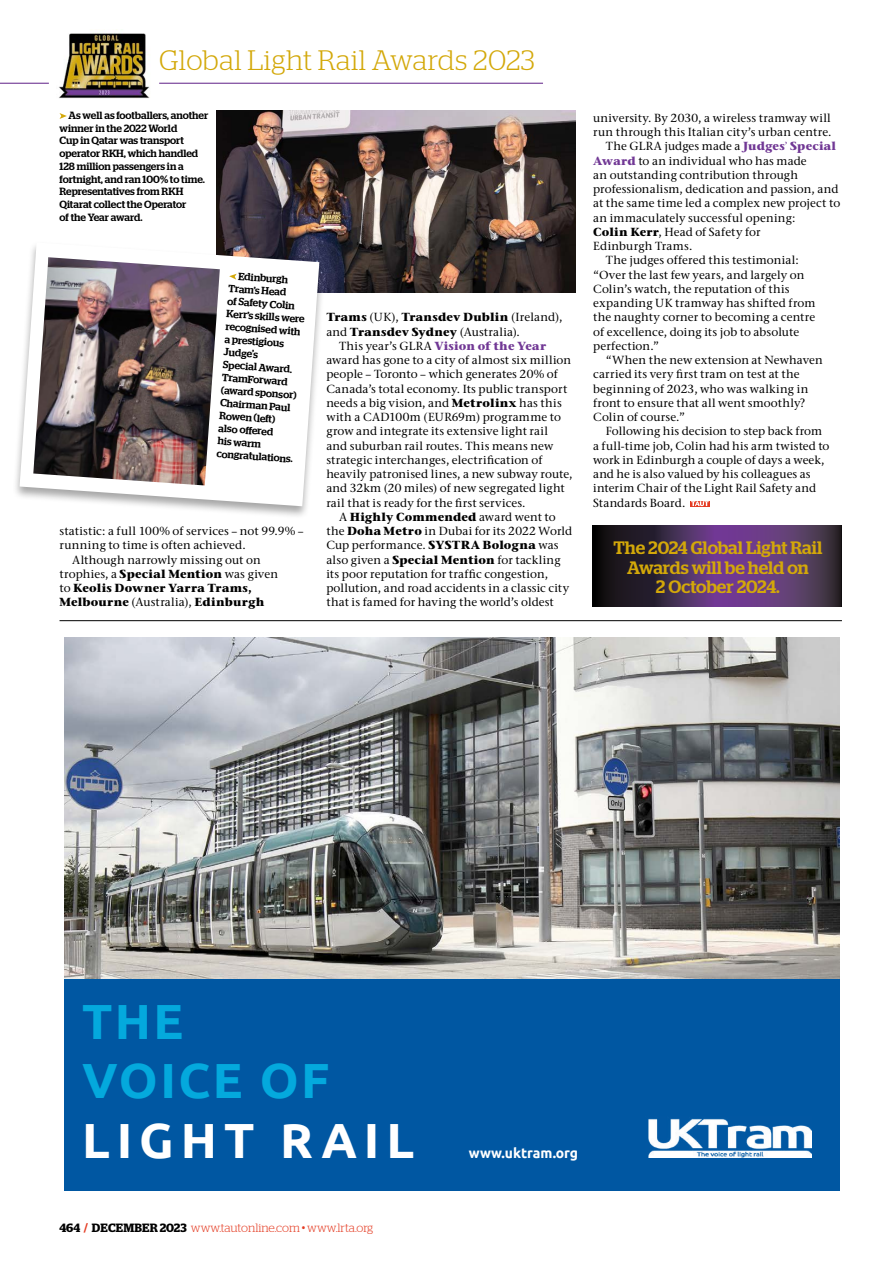
<style>
.page{position:relative;width:893px;height:1263px;background:#fff}
.page>*{position:absolute;margin:0;border:0;box-sizing:border-box;transform-origin:0 0}
.t1{font:700 49.35px/59.2px "Ubuntu";letter-spacing:.05em;color:#04a9dd}
.t2{font:700 49.35px "Ubuntu";letter-spacing:.14em;color:#fff}
.t3{font:300 28.05px "Stag";letter-spacing:.015em;color:#d3a809}
.t4{font:500 18px/19.5px "Stag";color:#d3a809;text-align:center}
.t5{font:700 13.95px "Ubuntu";color:#fff}
.t6{font:300 12px "Stag";color:#e43b22}
.t7{font:500 11.7px/14.2px "Stone Ser ITC Std";letter-spacing:.01em;color:#000}
.t8{font:700 11.7px/14.2px "Stone Ser ITC Std";letter-spacing:.015em;color:#000}
.t9{font:500 10.5px/12.8px "Stag";color:#000}
.s1{font-weight:700}
.s2{font-weight:500}
.s3{font-weight:700;color:#713895}
.s4{font-family:"Minion Pro";font-weight:400;color:#713895}
.s5{font-weight:600;color:#000}
.s6{font-weight:600}
</style>
<div class="page">
<img style="left:64px;top:638px;width:775px;height:341px">
<div style="left:64px;top:979px;width:775px;height:212px;background:#0057a2"></div>
<img style="left:648px;top:1118px;width:163px;height:40px">
<hr style="left:0;top:83px;width:49px;height:1px;background:#713895">
<hr style="left:159px;top:83px;width:384px;height:1px;background:#713895">
<img style="left:59px;top:29px;width:91px;height:70px">
<hr style="left:60px;top:620px;width:782px;height:1px;background:#000">
<div style="left:690px;top:501px;width:19px;height:6px;background:#e43b22"></div>
<svg style="left:691px;top:501px;width:18px;height:5px"></svg>
<img style="left:216px;top:111px;width:359px;height:182px">
<div style="left:12px;top:241px;width:315px;height:278px;background:#000;opacity:.35"></div>
<svg style="left:20px;top:242px;width:299px;height:264px"></svg>
<img style="left:33px;top:257px;width:187px;height:228px">
<svg style="left:229px;top:274px;width:8px;height:6px"></svg>
<svg style="left:60px;top:113px;width:7px;height:6px"></svg>
<svg style="left:592px;top:525px;width:250px;height:82px;background:#482e58"></svg>
<h2 class="t3" style="left:159px;top:44px;width:377px">Global Light Rail Awards 2023</h2>
<p class="t9" style="left:60px;top:109px;width:150px;text-indent:9px">As well as footballers, another winner in the 2022 World<br>Cup in Qatar was transport operator RKH, which handled<br>128 million passengers in a fortnight, and ran 100% to time.<br>Representatives from RKH<br>Qitarat collect the Operator<br>of the Year award.</p>
<p class="t9" style="left:230px;top:269px;width:80px;text-indent:9px;rotate:4deg">Edinburgh<br>Tram’s Head<br>of Safety Colin<br>Kerr’s skills were recognised with a prestigious<br>Judge’s<br>Special Award.<br>TramForward (award sponsor)<br>Chairman Paul<br>Rowen (left )<br>also off ered<br>his warm congratulations.</p>
<p class="t7" style="left:60px;top:524px;width:246px">statistic: a full 100% of services – not 99.9% –</p>
<p class="t7" style="left:60px;top:538px;width:188px">running to time is often achieved.</p>
<p class="t7" style="left:72px;top:552px;width:190px">Although narrowly missing out on</p>
<p class="t7" style="left:60px;top:567px;width:220px">trophies, a <span class="s1">Special Mention</span> was given</p>
<p class="t8" style="left:60px;top:581px;width:194px"><span class="s2">to</span> Keolis Downer Yarra Trams,</p>
<p class="t8" style="left:60px;top:595px;width:206px">Melbourne <span class="s2">(Australia),</span> Edinburgh</p>
<p class="t8" style="left:326px;top:310px;width:238px">Trams <span class="s2">(UK),</span> Transdev Dublin <span class="s2">(Ireland), and</span> Transdev Sydney <span class="s2">(Australia).</span></p>
<p class="t7" style="left:326px;top:339px;width:248px;text-indent:13px">This year’s GLRA <span class="s3">Vision of the Year </span>award has gone to a city of almost six million people – Toronto – which generates 20% of Canada’s total economy. Its public transport needs a big vision, and <span class="s1">Metrolinx</span> has this with a CAD100m (EUR69m) programme to grow and integrate its extensive light rail<br>and suburban rail routes. This means new strategic interchanges, electrification of heavily patronised lines, a new subway route, and 32km (20 miles) of new segregated light rail that is ready for the first services.</p>
<p class="t7" style="left:326px;top:510px;width:247px;text-indent:13px">A <span class="s1">Highly Commended</span> award went to the <span class="s1">Doha Metro</span> in Dubai for its 2022 World Cup performance. <span class="s1">SYSTRA Bologna</span> was also given a <span class="s1">Special Mention</span> for tackling its poor reputation for traffic congestion, pollution, and road accidents in a classic city that is famed for having the world’s oldest</p>
<p class="t7" style="left:593px;top:111px;width:239px">university. By 2030, a wireless tramway will</p>
<p class="t7" style="left:593px;top:125px;width:240px">run through this Italian city’s urban centre.</p>
<p class="t7" style="left:606px;top:139px;width:232px">The GLRA judges made a <span class="s3">Judges</span><span class="s4">’</span> <span class="s3">Special</span></p>
<p class="t7" style="left:593px;top:153px;width:215px"><span class="s3">Award</span> to an individual who has made</p>
<p class="t7" style="left:593px;top:168px;width:206px">an outstanding contribution through</p>
<p class="t7" style="left:593px;top:182px;width:247px">professionalism, dedication and passion, and</p>
<p class="t7" style="left:593px;top:196px;width:249px">at the same time led a complex new project to</p>
<p class="t7" style="left:593px;top:210px;width:204px">an immaculately successful opening:</p>
<p class="t7" style="left:593px;top:225px;width:169px"><span class="s1">Colin Kerr</span>, Head of Safety for</p>
<p class="t7" style="left:593px;top:239px;width:101px">Edinburgh Trams.</p>
<p class="t7" style="left:606px;top:253px;width:195px">The judges offered this testimonial:</p>
<p class="t7" style="left:593px;top:267px;width:213px">“Over the last few years, and largely on</p>
<p class="t7" style="left:593px;top:282px;width:198px">Colin’s watch, the reputation of this</p>
<p class="t7" style="left:593px;top:296px;width:224px">expanding UK tramway has shifted from</p>
<p class="t7" style="left:593px;top:310px;width:224px">the naughty corner to becoming a centre</p>
<p class="t7" style="left:593px;top:324px;width:207px">of excellence, doing its job to absolute</p>
<p class="t7" style="left:593px;top:339px;width:67px">perfection.”</p>
<p class="t7" style="left:606px;top:353px;width:218px">“When the new extension at Newhaven</p>
<p class="t7" style="left:593px;top:367px;width:208px">carried its very first tram on test at the</p>
<p class="t7" style="left:593px;top:381px;width:217px">beginning of 2023, who was walking in</p>
<p class="t7" style="left:593px;top:396px;width:214px">front to ensure that all went smoothly?</p>
<p class="t7" style="left:593px;top:410px;width:93px">Colin of course.”</p>
<p class="t7" style="left:606px;top:424px;width:218px">Following his decision to step back from</p>
<p class="t7" style="left:593px;top:438px;width:238px">a full-time job, Colin had his arm twisted to</p>
<p class="t7" style="left:593px;top:453px;width:233px">work in Edinburgh a couple of days a week,</p>
<p class="t7" style="left:593px;top:467px;width:219px">and he is also valued by his colleagues as</p>
<p class="t7" style="left:593px;top:481px;width:224px">interim Chair of the Light Rail Safety and</p>
<p class="t7" style="left:593px;top:495px;width:94px">Standards Board.</p>
<h3 class="t4" style="left:613px;top:538px;width:210px">The 2024 Global Light Rail<br>Awards will be held on<br>2 October 2024.</h3>
<h1 class="t1" style="left:82px;top:991px;width:249px">THE<br>VOICE OF</h1>
<h1 class="t2" style="left:82px;top:1110px;width:334px">LIGHT RAIL</h1>
<p class="t6" style="left:60px;top:1221px;width:315px"><span class="s5">464</span> <span class="s6">/</span> <span class="s5">DECEMBER 2023</span> www.tautonline.com <sup>.</sup> www.lrta.org</p>
<p class="t5" style="left:469px;top:1144px;width:111px">www.uktram.org</p>
</div>
